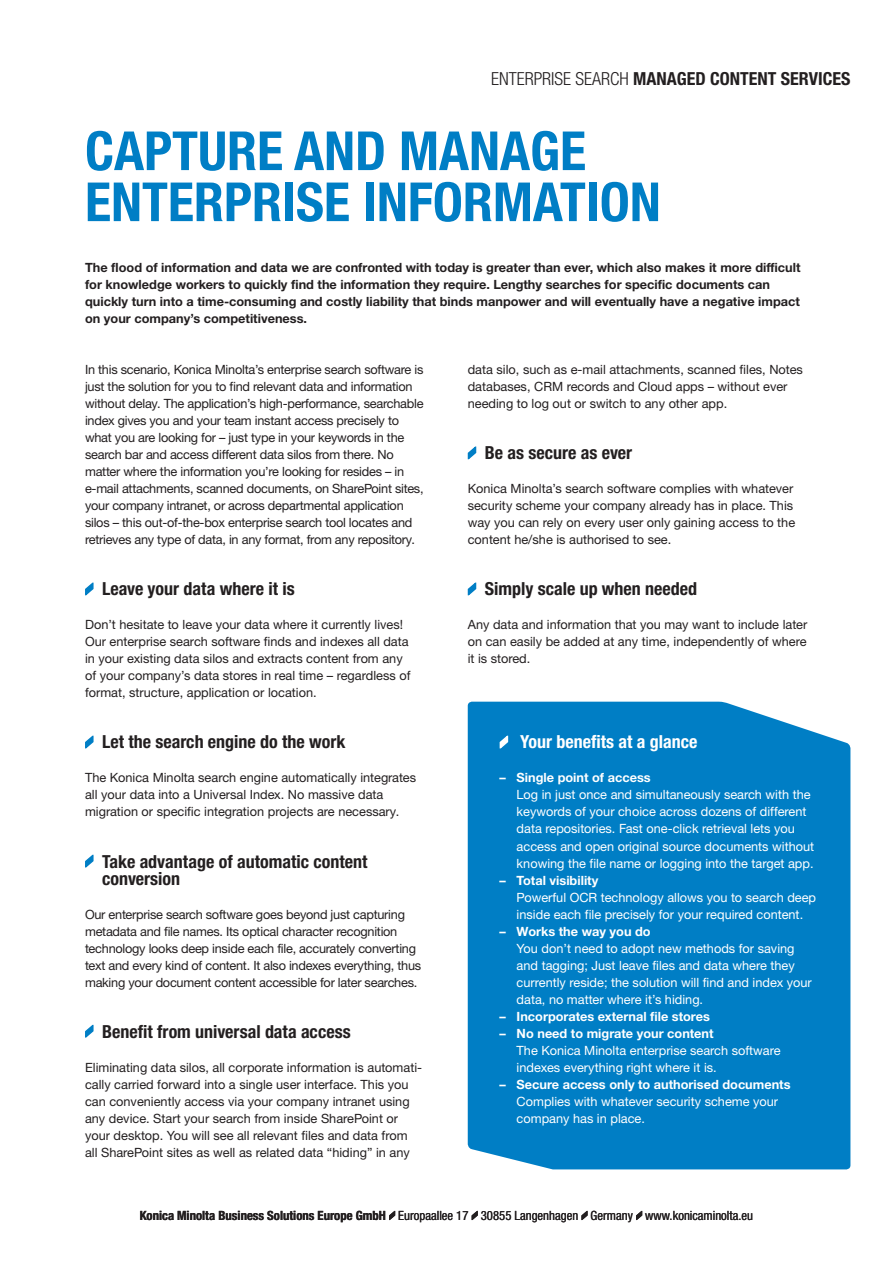
<style>
.page{position:relative;width:893px;height:1263px;background:#fff}
.page>*{position:absolute;margin:0;border:0;box-sizing:border-box;transform-origin:0 0}
.Bro_Inside_HEAD_Bold{font:700 condensed 54px/51px "Helvetica Neue LTW1 G";color:#007ec5}
.Bro_Inside_SUBHEAD_B{font:700 condensed 18px/17px "Helvetica Neue LTW1 G";color:#231f20}
.Bro_Inside_RUBRIC_Bo{font:700 condensed 18px "Helvetica Neue LTW1 G";color:#231f20}
.Bro_Inside_SUBHEAD_W{font:700 condensed 18px "Helvetica Neue LTW1 G";color:#fff}
.Bro_Inside_COPY_Roma{font:12.75px/17px "Helvetica Neue LTW1 G";color:#231f20}
.Leaflet_Inside_COPY{font:12.75px/17px "Helvetica Neue LTW1 G";color:#fff}
.Bro_Inside_COPY_Roma-2{font:12.75px/17px "Helvetica Neue LTW1 G";letter-spacing:-.02em;color:#231f20}
.Bro_Inside_COPYBOLD{font:700 12.75px/17px "Helvetica Neue LTW1 G";color:#231f20}
.Leaflet_Inside_COPY-2{font:12.75px/17px "Helvetica Neue LTW1 G";letter-spacing:-.02em;color:#231f20}
.Bro_Back_HORIZONTAL{font:condensed 12.75px "Helvetica Neue LTW1 G";color:#231f20}
.Bro_Back_HORIZONTAL-2{font:700 condensed 12.75px "Helvetica Neue LTW1 G";color:#231f20}
.Leaflet_Inside_COPY-3{font:700 12.75px "Helvetica Neue LTW1 G";color:#fff}
.s1{font-weight:300}
.s2{font-weight:700}
</style>
<div class="page">
<svg style="left:467px;top:446px;width:10px;height:14px"></svg>
<svg style="left:467px;top:582px;width:10px;height:14px"></svg>
<svg style="left:85px;top:582px;width:9px;height:14px"></svg>
<svg style="left:85px;top:735px;width:9px;height:14px"></svg>
<svg style="left:85px;top:854px;width:9px;height:14px"></svg>
<svg style="left:85px;top:1024px;width:9px;height:14px"></svg>
<svg style="left:389px;top:1211px;width:6px;height:9px"></svg>
<svg style="left:472px;top:1211px;width:6px;height:9px"></svg>
<svg style="left:581px;top:1211px;width:7px;height:9px"></svg>
<svg style="left:636px;top:1211px;width:6px;height:9px"></svg>
<div style="left:468px;top:702px;width:382px;height:467px;background:#007ec5"></div>
<svg style="left:498px;top:733px;width:11px;height:17px"></svg>
<p class="Bro_Inside_RUBRIC_Bo" style="left:491px;top:68px;width:361px"><span class="s1">ENTERPRISE SEARCH</span> MANAGED CONTENT SERVICES</p>
<p class="Bro_Inside_HEAD_Bold" style="left:85px;top:126px;width:577px">CAPTURE AND MANAGE<br>ENTERPRISE INFORMATION</p>
<p class="Bro_Inside_COPYBOLD" style="left:85px;top:259px;width:717px">The flood of information and data we are confronted with today is greater than ever, which also makes it more difficult for knowledge workers to quickly find the information they require. Lengthy searches for specific documents can quickly turn into a time-consuming and costly liability that binds manpower and will eventually have a negative impact on your company’s competitiveness.</p>
<p class="Bro_Inside_COPY_Roma-2" style="left:85px;top:361px;width:340px">In this scenario, Konica Minolta’s enterprise search software is just the solution for you to find relevant data and information without delay. The application’s high-performance, searchable index gives you and your team instant access precisely to what you are looking for – just type in your keywords in the search bar and access different data silos from there. No matter where the information you’re looking for resides – in e-mail attachments, scanned documents, on SharePoint sites, your company intranet, or across departmental application silos – this out-of-the-box enterprise search tool locates and retrieves any type of data, in any format, from any repository.</p>
<p class="Bro_Inside_SUBHEAD_B" style="left:102px;top:580px;width:194px">Leave your data where it is</p>
<p class="Bro_Inside_COPY_Roma" style="left:85px;top:616px;width:327px">Don’t hesitate to leave your data where it currently lives!<br>Our enterprise search software finds and indexes all data in your existing data silos and extracts content from any of your company’s data stores in real time – regardless of format, structure, application or location.</p>
<p class="Bro_Inside_SUBHEAD_B" style="left:102px;top:734px;width:245px">Let the search engine do the work</p>
<p class="Bro_Inside_COPY_Roma" style="left:85px;top:769px;width:333px">The Konica Minolta search engine automatically integrates all your data into a Universal Index. No massive data migration or specific integration projects are necessary.</p>
<p class="Bro_Inside_SUBHEAD_B" style="left:102px;top:853px;width:267px">Take advantage of automatic content conversion</p>
<p class="Leaflet_Inside_COPY-2" style="left:85px;top:905px;width:338px">Our enterprise search software goes beyond just capturing metadata and file names. Its optical character recognition technology looks deep inside each file, accurately converting text and every kind of content. It also indexes everything, thus making your document content accessible for later searches.</p>
<p class="Bro_Inside_SUBHEAD_B" style="left:102px;top:1023px;width:250px">Benefit from universal data access</p>
<p class="Bro_Inside_COPY_Roma" style="left:85px;top:1058px;width:339px">Eliminating data silos, all corporate information is automati&shy;cally carried forward into a single user interface. This you can conveniently access via your company intranet using any device. Start your search from inside SharePoint or your desktop. You will see all relevant files and data from all SharePoint sites as well as related data “hiding” in any</p>
<p class="Bro_Inside_COPY_Roma" style="left:468px;top:361px;width:337px">data silo, such as e-mail attachments, scanned files, Notes databases, CRM records and Cloud apps – without ever needing to log out or switch to any other app.</p>
<p class="Bro_Inside_SUBHEAD_B" style="left:485px;top:444px;width:149px">Be as secure as ever</p>
<p class="Bro_Inside_COPY_Roma" style="left:468px;top:480px;width:329px">Konica Minolta’s search software complies with whatever security scheme your company already has in place. This way you can rely on every user only gaining access to the content he/she is authorised to see.</p>
<p class="Bro_Inside_SUBHEAD_B" style="left:485px;top:580px;width:214px">Simply scale up when needed</p>
<p class="Bro_Inside_COPY_Roma" style="left:468px;top:616px;width:341px;text-align:justify">Any data and information that you may want to include later on can easily be added at any time, independently of where it is stored.</p>
<p class="Bro_Inside_SUBHEAD_W" style="left:520px;top:731px;width:179px">Your benefits at a glance</p>
<p class="Leaflet_Inside_COPY" style="left:517px;top:769px;width:299px;text-indent:-17px"><span class="s2">– Single point of access<br></span>Log in just once and simultaneously search with the keywords of your choice across dozens of different data repositories. Fast one-click retrieval lets you access and open original source documents without knowing the file name or logging into the target app.</p>
<p class="Leaflet_Inside_COPY" style="left:517px;top:871px;width:301px;text-indent:-17px"><span class="s2">– Total visibility<br></span>Powerful OCR technology allows you to search deep inside each file precisely for your required content.</p>
<p class="Leaflet_Inside_COPY" style="left:517px;top:922px;width:297px;text-indent:-17px"><span class="s2">– Works the way you do<br></span>You don’t need to adopt new methods for saving and tagging; Just leave files and data where they currently reside; the solution will find and index your data, no matter where it’s hiding.</p>
<p class="Leaflet_Inside_COPY-3" style="left:500px;top:1008px;width:212px">– Incorporates external file stores</p>
<p class="Leaflet_Inside_COPY" style="left:517px;top:1024px;width:265px;text-indent:-17px"><span class="s2">– No need to migrate your content<br></span>The Konica Minolta enterprise search software indexes everything right where it is.</p>
<p class="Leaflet_Inside_COPY" style="left:517px;top:1075px;width:275px;text-indent:-17px"><span class="s2">– Secure access only to authorised documents<br></span>Complies with whatever security scheme your company has in place.</p>
<p class="Bro_Back_HORIZONTAL-2" style="left:140px;top:1208px;width:248px">Konica Minolta Business Solutions Europe GmbH</p>
<p class="Bro_Back_HORIZONTAL" style="left:398px;top:1208px;width:72px">Europaallee 17</p>
<p class="Bro_Back_HORIZONTAL" style="left:481px;top:1208px;width:99px">30855 Langenhagen</p>
<p class="Bro_Back_HORIZONTAL" style="left:591px;top:1208px;width:164px">Germany www.konicaminolta.eu</p>
</div>
